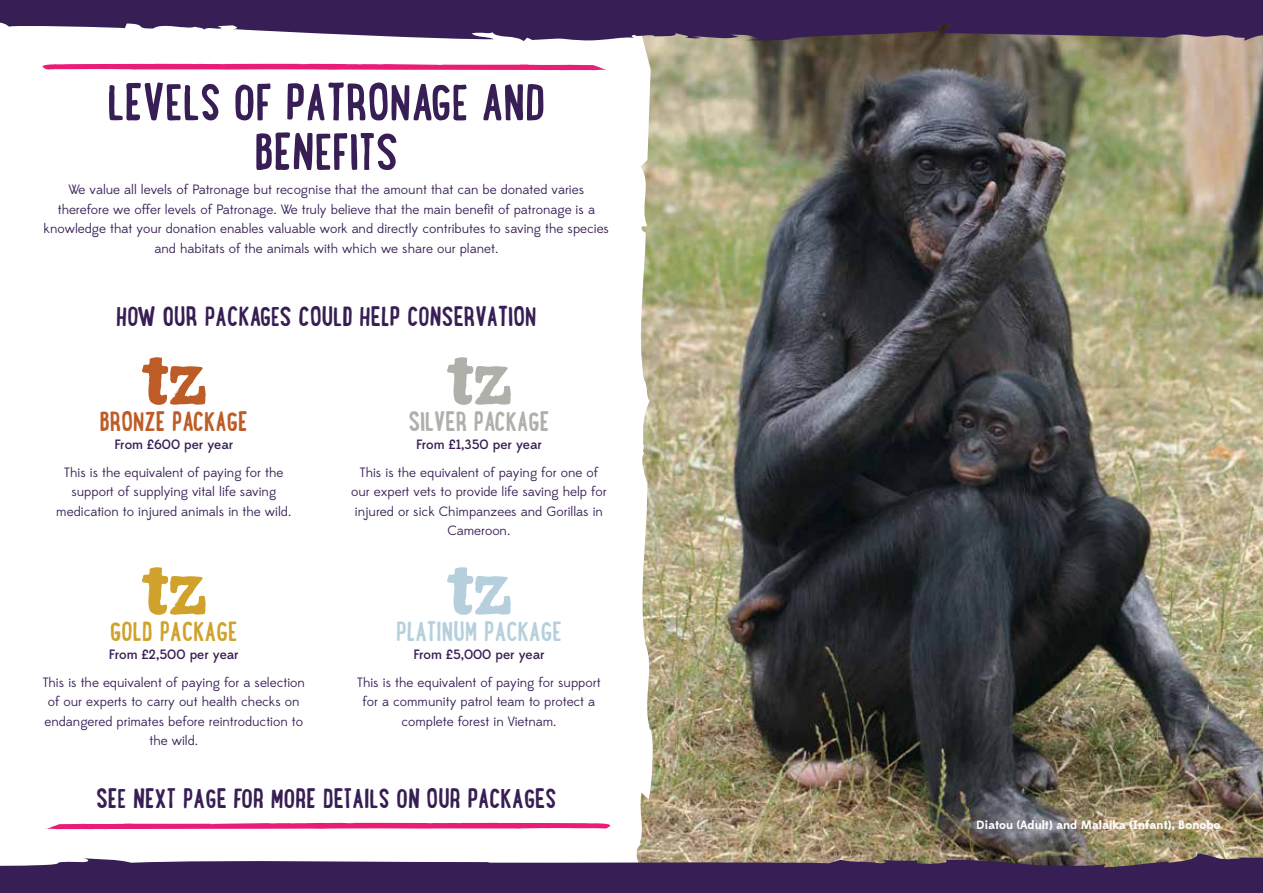
<style>
.page{position:relative;width:1263px;height:893px;background:#fff}
.page>*{position:absolute;margin:0;border:0;box-sizing:border-box;transform-origin:0 0}
.t1{font:700 51px "Lunch Box";color:#371e54}
.t2{font:700 27px "Lunch Box";color:#371e54}
.t3{font:700 27px "Lunch Box";color:#b5d0dc}
.t4{font:700 27px "Lunch Box";color:#be5c27}
.t5{font:700 27px "Lunch Box";color:#afb0a9}
.t6{font:700 27px "Lunch Box";color:#d0a22b}
.t7{font:13.5px/19.5px "Edmondsans";color:#371e54;text-align:center}
.t8{font:500 13.5px "Edmondsans";color:#371e54}
.t9{font:700 12px "Edmondsans";color:#fff}
</style>
<div class="page">
<img style="left:656px;top:41px;width:607px;height:812px">
<svg style="left:461px;top:41px;width:195px;height:812px"></svg>
<svg style="left:447px;top:357px;width:64px;height:48px"></svg>
<svg style="left:42px;top:64px;width:568px;height:7px"></svg>
<svg style="left:0;top:0;width:1263px;height:41px;background:#503b66"></svg>
<svg style="left:0;top:853px;width:1263px;height:40px;background:#58446a"></svg>
<svg style="left:142px;top:357px;width:64px;height:48px"></svg>
<svg style="left:447px;top:567px;width:64px;height:48px"></svg>
<svg style="left:142px;top:567px;width:64px;height:48px"></svg>
<svg style="left:44px;top:823px;width:574px;height:7px"></svg>
<h1 class="t1" style="left:107px;top:65px;width:303px">LEVELS OF PATRONAGE</h1>
<h1 class="t1" style="left:481px;top:65px;width:66px">AN D</h1>
<h1 class="t1" style="left:255px;top:114px;width:145px">BENEFITS</h1>
<p class="t7" style="left:44px;top:180px;width:567px">We value all levels of Patronage but recognise that the amount that can be donated varies therefore we offer levels of Patronage. We truly believe that the main benefit of patronage is a knowledge that your donation enables valuable work and directly contributes to saving the species and habitats of the animals with which we share our planet.</p>
<h2 class="t2" style="left:116px;top:297px;width:420px">HOW OUR PACKAGES COULD HELP CONSERVATION</h2>
<h2 class="t4" style="left:100px;top:402px;width:148px">BRONZE PACKAGE</h2>
<p class="t8" style="left:114px;top:437px;width:120px">From £600 per year</p>
<p class="t7" style="left:56px;top:463px;width:236px">This is the equivalent of paying for the support of supplying vital life saving medication to injured animals in the wild.</p>
<h2 class="t6" style="left:110px;top:612px;width:129px">GOLD PACKAGE</h2>
<p class="t8" style="left:109px;top:646px;width:131px">From £2,500 per year</p>
<p class="t7" style="left:43px;top:673px;width:264px">This is the equivalent of paying for a selection of our experts to carry out health checks on endangered primates before reintroduction to the wild.</p>
<h2 class="t5" style="left:408px;top:402px;width:141px">SILVER PACKAGE</h2>
<p class="t8" style="left:416px;top:437px;width:127px">From £1,350 per year</p>
<p class="t7" style="left:351px;top:463px;width:257px">This is the equivalent of paying for one of our expert vets to provide life saving help for injured or sick Chimpanzees and Gorillas in Cameroon.</p>
<h2 class="t3" style="left:396px;top:612px;width:52px">PLATINUM</h2>
<h2 class="t3" style="left:484px;top:612px;width:79px">PACKAGE</h2>
<p class="t8" style="left:413px;top:646px;width:133px">From £5,000 per year</p>
<p class="t7" style="left:357px;top:673px;width:245px">This is the equivalent of paying for support for a community patrol team to protect a complete forest in Vietnam.</p>
<h2 class="t2" style="left:96px;top:778px;width:462px">SEE NEXT PAGE FOR MORE DETAILS ON OUR PACKAGES</h2>
<p class="t9" style="left:976px;top:818px;width:246px">Diatou (Adult) and Malaika (Infant), Bonobo</p>
</div>
